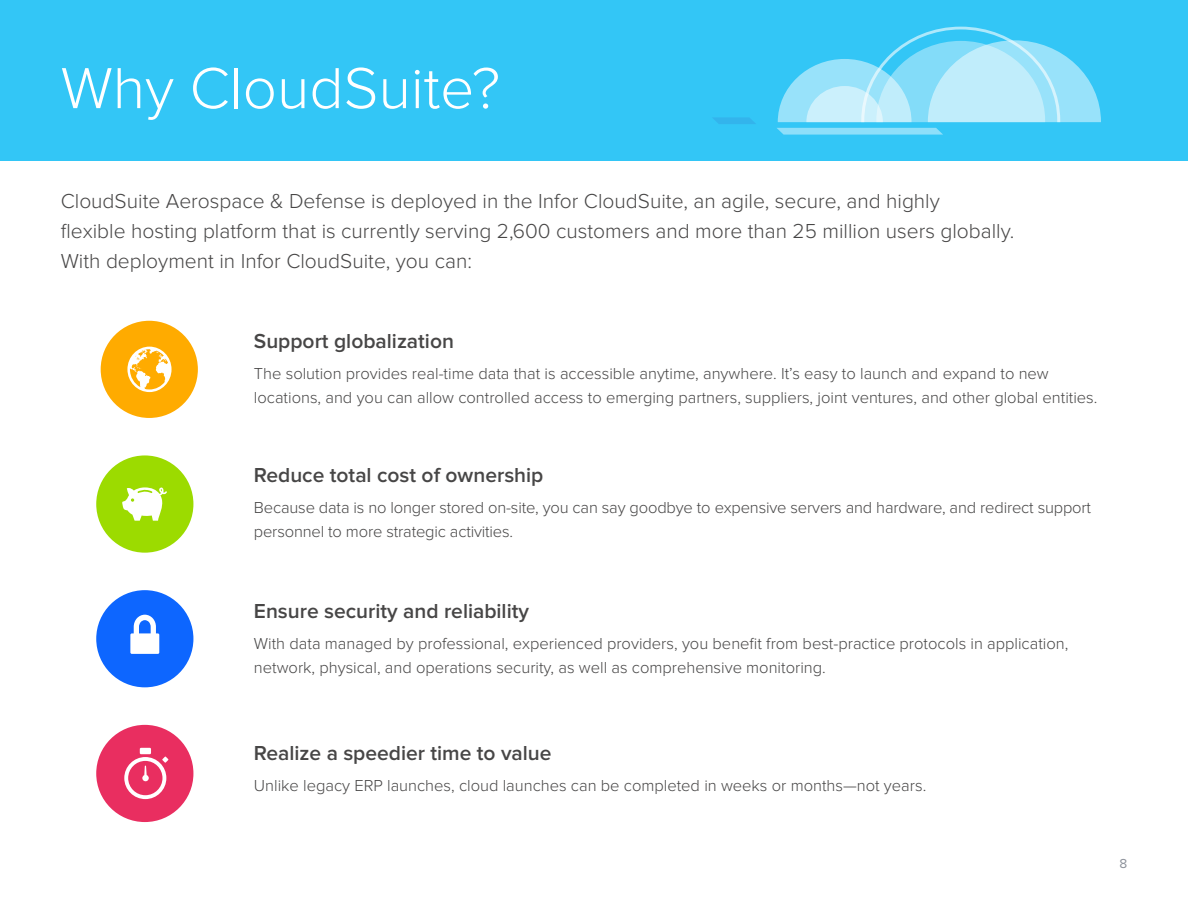
<style>
.page{position:relative;width:1188px;height:918px;background:#fff}
.page>*{position:absolute;margin:0;border:0;box-sizing:border-box;transform-origin:0 0}
.t1{font:300 60px "Proxima Nova";color:#fff}
.Intro_Para{font:300 21px/30px "Proxima Nova";color:#474646}
.Intro_Para-2{font:600 21px "Proxima Nova";color:#474646}
.Intro_Para-3{font:300 16.5px/24px "Proxima Nova";color:#474646}
.t2{font:13.5px "Proxima Nova";color:#8c919a}
</style>
<div class="page">
<div style="left:0;top:0;width:1188px;height:161px;background:#33c6f6"></div>
<div style="left:101px;top:321px;width:97px;height:97px;background:#ffab00;border-radius:50%"></div>
<div style="left:96px;top:455px;width:97px;height:98px;background:#9cdb00;border-radius:50%"></div>
<div style="left:96px;top:590px;width:97px;height:97px;background:#0d66ff;border-radius:50%"></div>
<div style="left:96px;top:725px;width:97px;height:97px;background:#e92e60;border-radius:50%"></div>
<svg style="left:130px;top:615px;width:29px;height:39px"></svg>
<svg style="left:127px;top:347px;width:45px;height:45px"></svg>
<div style="left:140px;top:748px;width:11px;height:6px;background:#fff"></div>
<svg style="left:124px;top:757px;width:42px;height:42px"></svg>
<svg style="left:122px;top:487px;width:45px;height:34px"></svg>
<svg style="left:778px;top:27px;width:323px;height:95px"></svg>
<svg style="left:713px;top:117px;width:43px;height:7px"></svg>
<svg style="left:777px;top:128px;width:166px;height:7px"></svg>
<p class="t1" style="left:61px;top:61px;width:441px">Why CloudSuite?</p>
<p class="Intro_Para" style="left:61px;top:187px;width:955px">CloudSuite Aerospace &amp; Defense is deployed in the Infor CloudSuite, an agile, secure, and highly<br>flexible hosting platform that is currently serving 2,600 customers and more than 25 million users globally.<br>With deployment in Infor CloudSuite, you can:</p>
<p class="Intro_Para-2" style="left:254px;top:332px;width:202px">Support globalization</p>
<p class="Intro_Para-3" style="left:254px;top:362px;width:845px">The solution provides real-time data that is accessible anytime, anywhere. It’s easy to launch and expand to new locations, and you can allow controlled access to emerging partners, suppliers, joint ventures, and other global entities.</p>
<p class="Intro_Para-2" style="left:254px;top:466px;width:291px">Reduce total cost of ownership</p>
<p class="Intro_Para-3" style="left:254px;top:496px;width:839px">Because data is no longer stored on-site, you can say goodbye to expensive servers and hardware, and redirect support personnel to more strategic activities.</p>
<p class="Intro_Para-2" style="left:254px;top:601px;width:277px">Ensure security and reliability</p>
<p class="Intro_Para-3" style="left:254px;top:632px;width:816px">With data managed by professional, experienced providers, you benefit from best-practice protocols in application, network, physical, and operations security, as well as comprehensive monitoring.</p>
<p class="Intro_Para-2" style="left:254px;top:744px;width:299px">Realize a speedier time to value</p>
<p class="Intro_Para-3" style="left:254px;top:774px;width:674px">Unlike legacy ERP launches, cloud launches can be completed in weeks or months—not years.</p>
<p class="t2" style="left:1119px;top:857px;width:9px">8</p>
</div>
